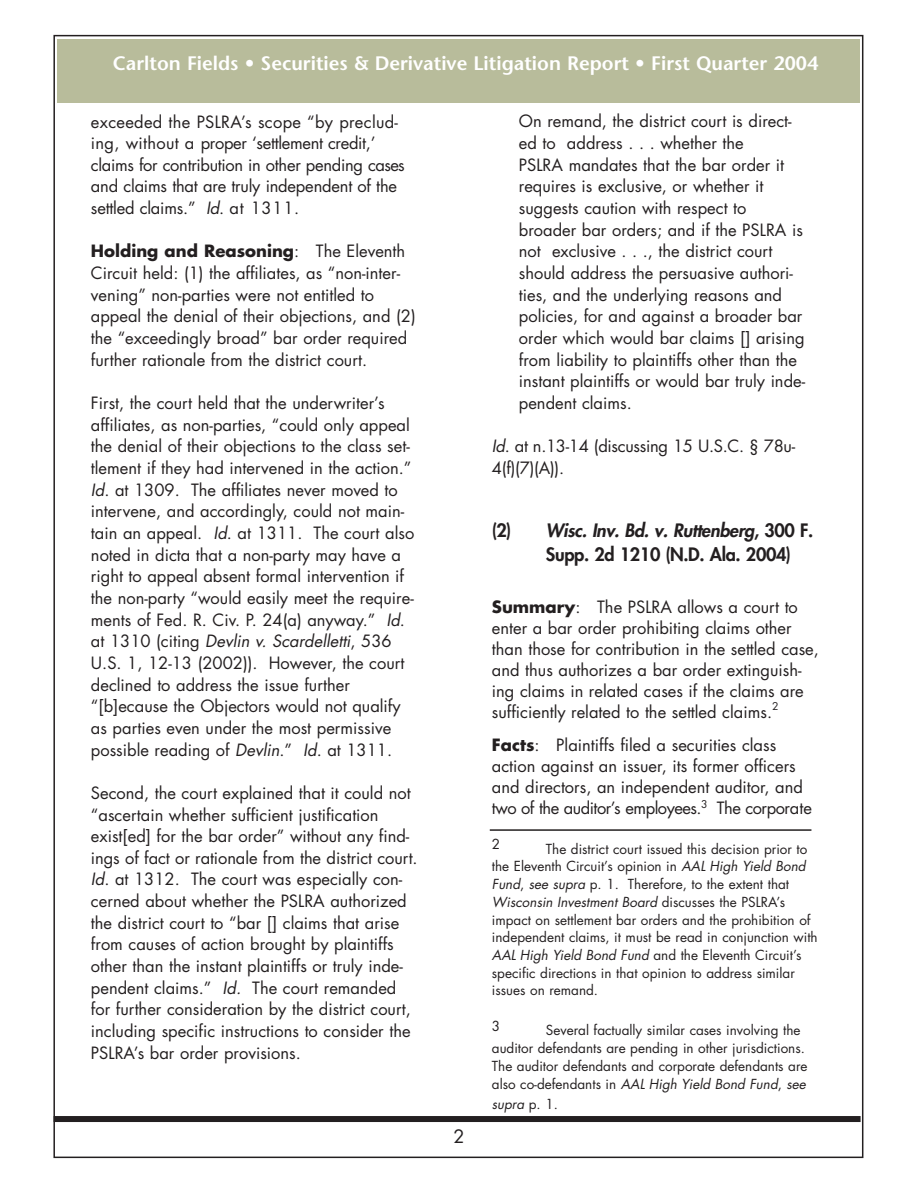
<style>
.page{position:relative;width:918px;height:1188px;background:#fff}
.page>*{position:absolute;margin:0;border:0;box-sizing:border-box;transform-origin:0 0}
.t1{font:600 19.5px "Stone Sans";color:#fff}
.t2{font:800 18px/24px "Futura";letter-spacing:-.015em;color:#231f20}
.t3{font:18px "Futura";color:#231f20}
.t4{font:16.5px/21.6px "Futura";color:#231f20}
.t5{font:16.5px/21.6px "Futura";letter-spacing:-.02em;color:#231f20}
.t6{font:13.5px/17.7px "Futura";color:#231f20}
.t7{font:italic 13.5px "Futura";color:#231f20}
.t8{font:10.5px "Futura";color:#231f20}
.s1{font-style:italic}
.s2{font-weight:700}
.s3{font-style:normal}
</style>
<div class="page">
<div style="left:54px;top:1116px;width:807px;height:6px;background:#231f20"></div>
<div style="left:57px;top:39px;width:802px;height:63px;background:#b8bc9b"></div>
<hr style="left:490px;top:829px;width:321px;height:2px;background:#231f20">
<p class="t1" style="left:113px;top:55px;width:707px">Carlton Fields • Securities &amp; Derivative Litigation Report • First Quarter 2004</p>
<p class="t4" style="left:91px;top:112px;width:315px">exceeded the PSLRA’s scope “by preclud&shy;ing, without a proper ‘settlement credit,’ claims for contribution in other pending cases and claims that are truly independent of the settled claims.” <span class="s1">Id</span>. at 1311.</p>
<p class="t4" style="left:91px;top:242px;width:326px"><span class="s2">Holding and Reasoning</span>: The Eleventh Circuit held: (1) the affiliates, as “non-inter&shy;vening” non-parties were not entitled to appeal the denial of their objections, and (2) the “exceedingly broad” bar order required further rationale from the district court.</p>
<p class="t4" style="left:91px;top:394px;width:325px">First, the court held that the underwriter’s affiliates, as non-parties, “could only appeal the denial of their objections to the class set&shy;tlement if they had intervened in the action.” <span class="s1">Id</span>. at 1309. The affiliates never moved to intervene, and accordingly, could not main&shy;tain an appeal. <span class="s1">Id</span>. at 1311. The court also noted in dicta that a non-party may have a right to appeal absent formal intervention if the non-party “would easily meet the require&shy;ments of Fed. R. Civ. P. 24(a) anyway.” <span class="s1">Id</span>. at 1310 (citing <span class="s1">Devlin v. Scardelletti</span>, 536<br>U.S. 1, 12-13 (2002)). However, the court declined to address the issue further “[b]ecause the Objectors would not qualify as parties even under the most permissive possible reading of <span class="s1">Devlin</span>.” <span class="s1">Id</span>. at 1311.</p>
<p class="t4" style="left:91px;top:783px;width:328px">Second, the court explained that it could not “ascertain whether sufficient justification exist[ed] for the bar order” without any find&shy;ings of fact or rationale from the district court.<br><span class="s1">Id</span>. at 1312. The court was especially con&shy;cerned about whether the PSLRA authorized the district court to “bar [] claims that arise from causes of action brought by plaintiffs other than the instant plaintiffs or truly inde&shy;pendent claims.” <span class="s1">Id.</span> The court remanded for further consideration by the district court, including specific instructions to consider the PSLRA’s bar order provisions.</p>
<p class="t4" style="left:519px;top:112px;width:288px">On remand, the district court is direct&shy;ed to address . . . whether the<br>PSLRA mandates that the bar order it requires is exclusive, or whether it suggests caution with respect to broader bar orders; and if the PSLRA is not exclusive . . ., the district court should address the persuasive authori&shy;ties, and the underlying reasons and policies, for and against a broader bar order which would bar claims [] arising from liability to plaintiffs other than the instant plaintiffs or would bar truly inde&shy;pendent claims.</p>
<p class="t5" style="left:492px;top:437px;width:305px"><span class="s1">Id</span>. at n.13-14 (discussing 15 U.S.C. § 78u-<br>4(f)(7)(A)).</p>
<p class="t2" style="left:546px;top:519px;width:269px;text-indent:-54px">(2) <span class="s1">Wisc. Inv. Bd. v. Ruttenberg</span>, 300 F.<br>Supp. 2d 1210 (N.D. Ala. 2004)</p>
<p class="t4" style="left:492px;top:598px;width:329px;line-height:21px"><span class="s2">Summary</span>: The PSLRA allows a court to enter a bar order prohibiting claims other than those for contribution in the settled case, and thus authorizes a bar order extinguish&shy;ing claims in related cases if the claims are sufficiently related to the settled claims.</p>
<p class="t8" style="left:772px;top:702px;width:8px">2</p>
<p class="t4" style="left:492px;top:736px;width:322px;line-height:21px"><span class="s2">Facts</span>: Plaintiffs filed a securities class action against an issuer, its former officers and directors, an independent auditor, and two of the auditor’s employees.<sup>3</sup> The corporate</p>
<p class="t6" style="left:492px;top:837px;width:10px">2</p>
<p class="t6" style="left:492px;top:841px;width:327px;text-indent:54px">The district court issued this decision prior to the Eleventh Circuit’s opinion in <span class="s1">AAL High Yield Bond Fund</span>, <span class="s1">see supra</span> p. 1. Therefore, to the extent that <span class="s1">Wisconsin Investment Board</span> discusses the PSLRA’s impact on settlement bar orders and the prohibition of independent claims, it must be read in conjunction with <span class="s1">AAL High Yield Bond Fund</span> and the Eleventh Circuit’s specific directions in that opinion to address similar issues on remand.</p>
<p class="t6" style="left:492px;top:1018px;width:10px">3</p>
<p class="t6" style="left:492px;top:1023px;width:317px;text-indent:54px">Several factually similar cases involving the auditor defendants are pending in other jurisdictions.<br>The auditor defendants and corporate defendants are also co-defendants in <span class="s1">AAL High Yield Bond Fund</span>, <span class="s1">see</span></p>
<p class="t7" style="left:492px;top:1098px;width:67px">supra <span class="s3">p. 1.</span></p>
<p class="t3" style="left:453px;top:1128px;width:13px">2</p>
</div>
